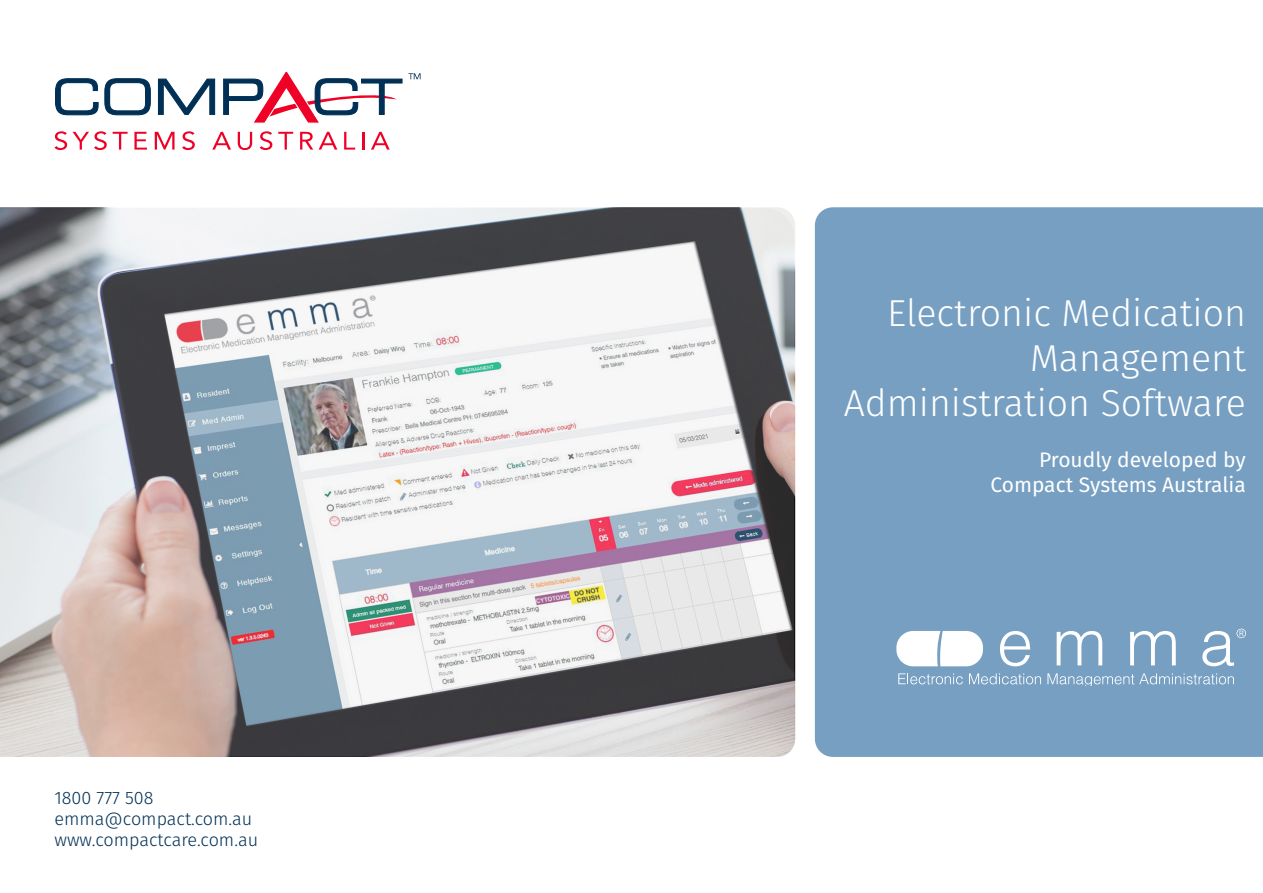
<style>
.page{position:relative;width:1263px;height:893px;background:#fff}
.page>*{position:absolute;margin:0;border:0;box-sizing:border-box;transform-origin:0 0}
.t1{font:300 37.5px/45px "Fira Sans";color:#fff;text-align:right}
.t2{font:21px "Fira Sans";color:#fff}
.t3{font:300 18px "Fira Sans";color:#003056}
</style>
<div class="page">
<svg style="left:55px;top:131px;width:12px;height:19px"></svg>
<svg style="left:73px;top:131px;width:34px;height:19px"></svg>
<svg style="left:113px;top:132px;width:15px;height:18px"></svg>
<svg style="left:134px;top:132px;width:13px;height:18px"></svg>
<svg style="left:155px;top:132px;width:20px;height:18px"></svg>
<svg style="left:182px;top:131px;width:13px;height:19px"></svg>
<svg style="left:212px;top:132px;width:19px;height:18px"></svg>
<svg style="left:238px;top:132px;width:14px;height:18px"></svg>
<svg style="left:260px;top:131px;width:12px;height:19px"></svg>
<svg style="left:278px;top:132px;width:15px;height:18px"></svg>
<svg style="left:300px;top:132px;width:13px;height:18px"></svg>
<svg style="left:319px;top:132px;width:18px;height:18px"></svg>
<svg style="left:344px;top:132px;width:11px;height:18px"></svg>
<svg style="left:362px;top:132px;width:2px;height:18px"></svg>
<svg style="left:371px;top:132px;width:19px;height:18px"></svg>
<svg style="left:55px;top:78px;width:96px;height:38px"></svg>
<svg style="left:157px;top:78px;width:59px;height:37px"></svg>
<svg style="left:223px;top:72px;width:197px;height:52px"></svg>
<div style="left:815px;top:207px;width:448px;height:550px;background:#769fc2"></div>
<svg style="left:896px;top:631px;width:87px;height:35px"></svg>
<svg style="left:1000px;top:631px;width:30px;height:35px"></svg>
<svg style="left:1057px;top:631px;width:45px;height:34px"></svg>
<svg style="left:1130px;top:631px;width:46px;height:34px"></svg>
<svg style="left:898px;top:673px;width:65px;height:11px"></svg>
<svg style="left:969px;top:673px;width:72px;height:11px"></svg>
<svg style="left:1047px;top:673px;width:187px;height:13px;background:#8fb1cd"></svg>
<svg style="left:1202px;top:629px;width:44px;height:37px"></svg>
<svg style="left:0;top:208px;width:794px;height:548px"></svg>
<p class="t3" style="left:55px;top:784px;width:100px">1800 777 508</p>
<p class="t3" style="left:55px;top:805px;width:199px">emma@compact.com.au</p>
<p class="t3" style="left:55px;top:826px;width:205px">www.compactcare.com.au</p>
<p class="t1" style="left:887px;top:291px;width:360px">Electronic Medication<br>Management</p>
<p class="t1" style="left:844px;top:381px;width:404px">Administration Software</p>
<p class="t2" style="left:1039px;top:444px;width:208px">Proudly developed by</p>
<p class="t2" style="left:990px;top:469px;width:257px">Compact Systems Australia</p>
</div>
